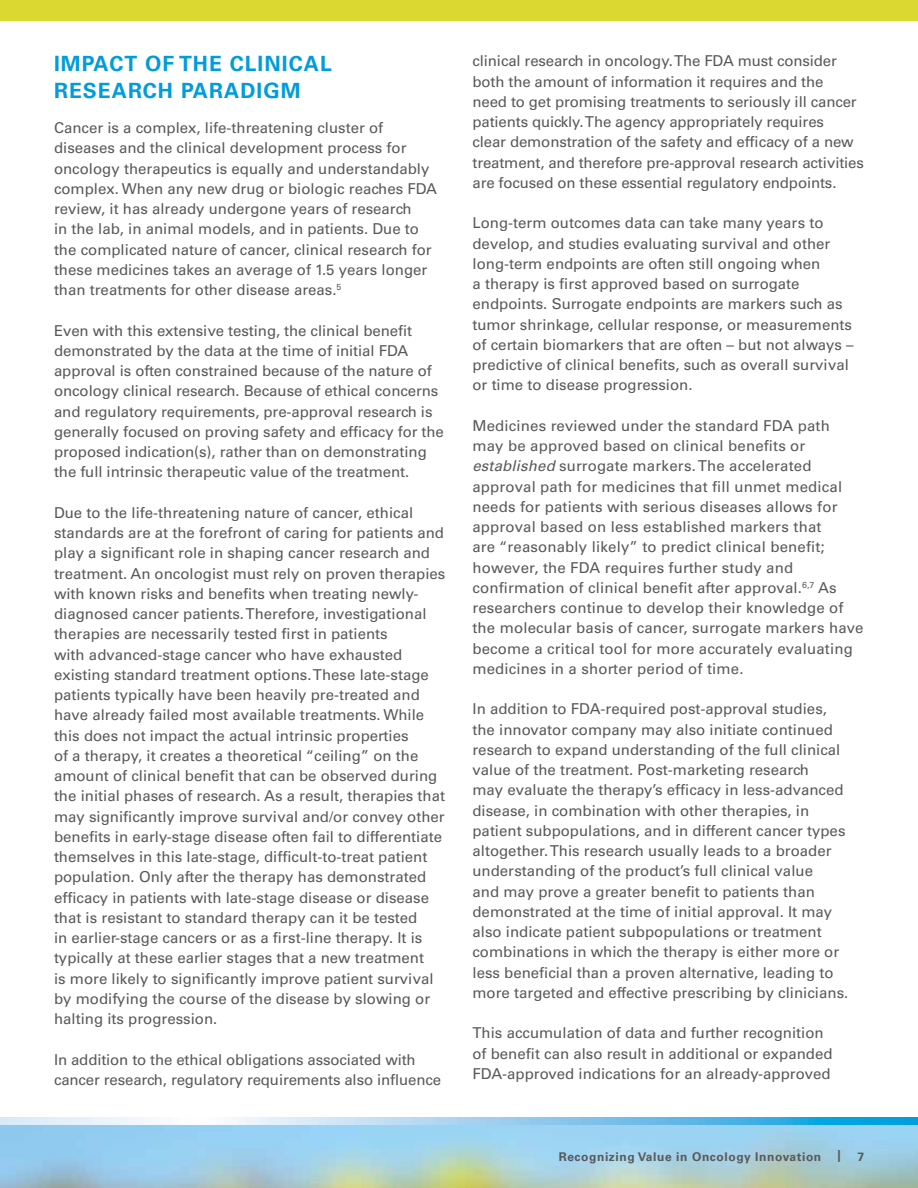
<style>
.page{position:relative;width:918px;height:1188px;background:#fff}
.page>*{position:absolute;margin:0;border:0;box-sizing:border-box;transform-origin:0 0}
.t1{font:700 21px/27px "Univers";letter-spacing:.05em;color:#009cdc}
.t2{font:15px/20.2px "Univers";color:#58595b}
.t3{font:700 12px "Univers";letter-spacing:.05em;color:#58595b}
.s1{font-style:italic}
</style>
<div class="page">
<svg style="left:0;top:1118px;width:918px;height:7px"></svg>
<img style="left:0;top:1125px;width:918px;height:63px">
<div style="left:0;top:0;width:918px;height:21px;background:#dcd832"></div>
<h1 class="t1" style="left:54px;top:50px;width:279px">IMPACT OF THE CLINICAL<br>RESEARCH PARADIGM</h1>
<p class="t2" style="left:54px;top:118px;width:385px">Cancer is a complex, life-threatening cluster of diseases and the clinical development process for oncology therapeutics is equally and understandably complex. When any new drug or biologic reaches FDA review, it has already undergone years of research<br>in the lab, in animal models, and in patients. Due to the complicated nature of cancer, clinical research for these medicines takes an average of 1.5 years longer than treatments for other disease areas.<sup>5</sup></p>
<p class="t2" style="left:54px;top:320px;width:391px">Even with this extensive testing, the clinical benefit demonstrated by the data at the time of initial FDA approval is often constrained because of the nature of oncology clinical research. Because of ethical concerns and regulatory requirements, pre-approval research is generally focused on proving safety and efficacy for the proposed indication(s), rather than on demonstrating the full intrinsic therapeutic value of the treatment.</p>
<p class="t2" style="left:54px;top:503px;width:393px">Due to the life-threatening nature of cancer, ethical standards are at the forefront of caring for patients and play a significant role in shaping cancer research and treatment. An oncologist must rely on proven therapies with known risks and benefits when treating newly&shy;diagnosed cancer patients. Therefore, investigational therapies are necessarily tested first in patients<br>with advanced-stage cancer who have exhausted existing standard treatment options. These late-stage patients typically have been heavily pre-treated and have already failed most available treatments. While this does not impact the actual intrinsic properties<br>of a therapy, it creates a theoretical “ceiling” on the amount of clinical benefit that can be observed during the initial phases of research. As a result, therapies that may significantly improve survival and/or convey other benefits in early-stage disease often fail to differentiate themselves in this late-stage, difficult-to-treat patient population. Only after the therapy has demonstrated efficacy in patients with late-stage disease or disease that is resistant to standard therapy can it be tested<br>in earlier-stage cancers or as a first-line therapy. It is typically at these earlier stages that a new treatment<br>is more likely to significantly improve patient survival by modifying the course of the disease by slowing or halting its progression.</p>
<p class="t2" style="left:54px;top:1049px;width:389px">In addition to the ethical obligations associated with cancer research, regulatory requirements also influence</p>
<p class="t2" style="left:472px;top:51px;width:393px">clinical research in oncology. The FDA must consider both the amount of information it requires and the<br>need to get promising treatments to seriously ill cancer patients quickly. The agency appropriately requires<br>clear demonstration of the safety and efficacy of a new treatment, and therefore pre-approval research activities are focused on these essential regulatory endpoints.</p>
<p class="t2" style="left:472px;top:213px;width:383px">Long-term outcomes data can take many years to develop, and studies evaluating survival and other long-term endpoints are often still ongoing when<br>a therapy is first approved based on surrogate endpoints. Surrogate endpoints are markers such as tumor shrinkage, cellular response, or measurements of certain biomarkers that are often – but not always – predictive of clinical benefits, such as overall survival or time to disease progression.</p>
<p class="t2" style="left:472px;top:416px;width:393px">Medicines reviewed under the standard FDA path may be approved based on clinical benefits or <span class="s1">established</span> surrogate markers. The accelerated approval path for medicines that fill unmet medical needs for patients with serious diseases allows for approval based on less established markers that<br>are “reasonably likely” to predict clinical benefit; however, the FDA requires further study and confirmation of clinical benefit after approval.<sup>6,7</sup> As researchers continue to develop their knowledge of the molecular basis of cancer, surrogate markers have become a critical tool for more accurately evaluating medicines in a shorter period of time.</p>
<p class="t2" style="left:472px;top:699px;width:377px">In addition to FDA-required post-approval studies, the innovator company may also initiate continued research to expand understanding of the full clinical value of the treatment. Post-marketing research<br>may evaluate the therapy’s efficacy in less-advanced disease, in combination with other therapies, in patient subpopulations, and in different cancer types altogether. This research usually leads to a broader understanding of the product’s full clinical value<br>and may prove a greater benefit to patients than demonstrated at the time of initial approval. It may also indicate patient subpopulations or treatment combinations in which the therapy is either more or less beneficial than a proven alternative, leading to more targeted and effective prescribing by clinicians.</p>
<p class="t2" style="left:472px;top:1023px;width:362px">This accumulation of data and further recognition of benefit can also result in additional or expanded<br>FDA-approved indications for an already-approved</p>
<p class="t3" style="left:559px;top:1150px;width:264px">Recognizing Value in Oncology Innovation</p>
<p class="t3" style="left:838px;top:1148px;width:5px">|</p>
<p class="t3" style="left:857px;top:1150px;width:8px">7</p>
</div>
